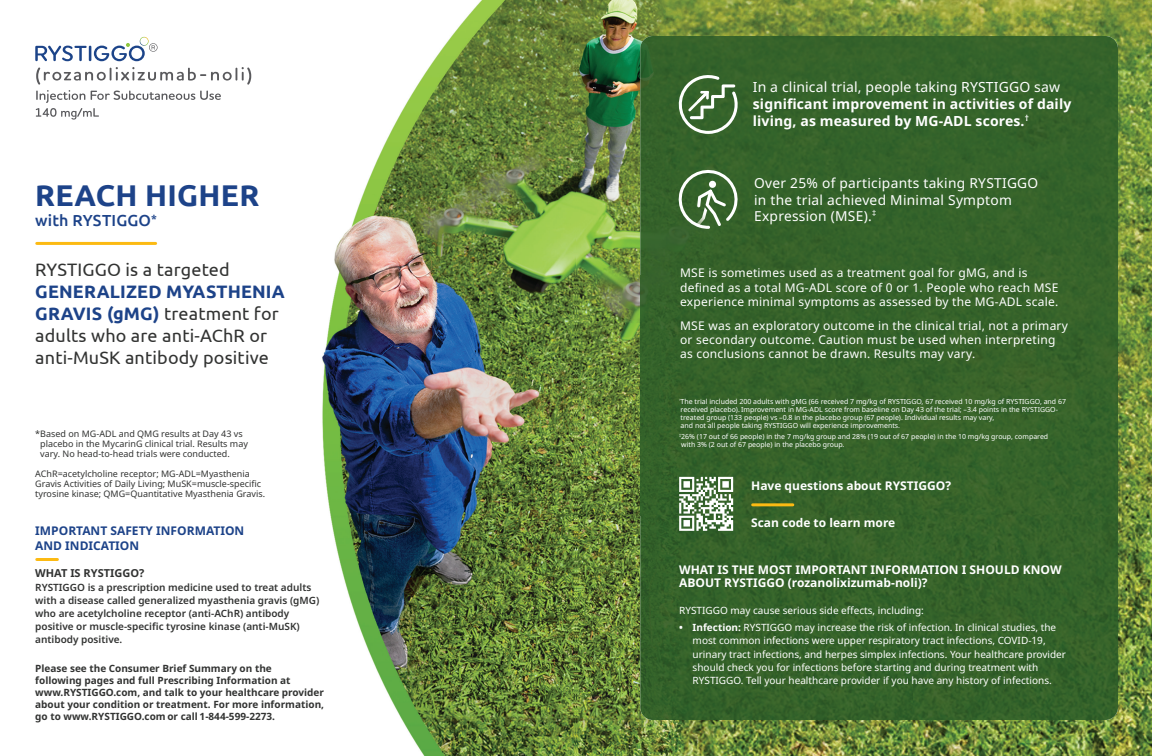
<style>
.page{position:relative;width:1152px;height:756px;background:#fff}
.page>*{position:absolute;margin:0;border:0;box-sizing:border-box;transform-origin:0 0}
.t1{font:700 30px "Ubuntu";letter-spacing:.01em;color:#1d4389}
.t2{font:18px/22px "Ubuntu";letter-spacing:.01em;color:#323332}
.t3{font:500 16px "Ubuntu";letter-spacing:.01em;color:#1d4389}
.t4{font:700 14px/17px "Noto Sans";letter-spacing:.01em;color:#fff}
.t5{font:14px "Noto Sans";letter-spacing:.01em;color:#fff}
.t6{font:13.8px/16.5px "Noto Sans";letter-spacing:.02em;color:#fff}
.t7{font:12px/14.4px "Noto Sans";letter-spacing:.02em;color:#fff}
.t8{font:700 12px/13.2px "Noto Sans";color:#fff}
.t9{font:700 12px/14.4px "Noto Sans";color:#1d4389}
.t10{font:700 11px "Noto Sans";color:#323332}
.t11{font:10px/13.2px "Noto Sans";color:#fff}
.t12{font:700 10px/12px "Noto Sans";color:#323332}
.t13{font:600 10px/13.2px "Noto Sans";color:#323332}
.t14{font:9px/10px "Noto Sans";color:#323332}
.t15{font:7px/8px "Noto Sans";color:#fff}
.t16{font:2.9px "Noto Sans";color:#fff}
.s1{font-weight:700;color:#1d4389}
.s2{font-weight:700}
</style>
<div class="page">
<img style="left:35px;top:0;width:1117px;height:756px">
<svg style="left:36px;top:67px;width:215px;height:53px"></svg>
<svg style="left:35px;top:37px;width:123px;height:24px"></svg>
<hr style="left:37px;top:558px;width:20px;height:3px;background:#fcba13">
<hr style="left:37px;top:242px;width:119px;height:3px;background:#fcba13">
<img style="left:640px;top:36px;width:478px;height:684px">
<svg style="left:679px;top:477px;width:54px;height:54px"></svg>
<hr style="left:753px;top:503px;width:40px;height:3px;background:#fcba13">
<svg style="left:679px;top:75px;width:59px;height:59px"></svg>
<svg style="left:679px;top:170px;width:59px;height:59px"></svg>
<h1 class="t1" style="left:37px;top:177px;width:226px">REACH HIGHER</h1>
<h3 class="t3" style="left:37px;top:210px;width:123px">with RYSTIGGO<sup>*</sup></h3>
<h2 class="t2" style="left:37px;top:258px;width:196px">RYSTIGGO is a targeted</h2>
<h2 class="t2" style="left:37px;top:280px;width:251px"><span class="s1">GENERALIZED MYASTHENIA<br>GRAVIS (gMG)</span> treatment for adults who are anti-AChR or anti-MuSK antibody positive</h2>
<h3 class="t3" style="left:35px;top:210px;width:123px">with RYSTIGGO<sup>*</sup></h3>
<p class="t14" style="left:40px;top:428px;width:209px;text-indent:-5px">* Based on MG-ADL and QMG results at Day 43 vs placebo in the MycarinG clinical trial. Results may vary. No head-to-head trials were conducted.</p>
<p class="t14" style="left:35px;top:468px;width:231px">AChR=acetylcholine receptor; MG-ADL=Myasthenia<br>Gravis Activities of Daily Living; MuSK=muscle-specifc tyrosine kinase; QMG=Quantitative Myasthenia Gravis.</p>
<p class="t14" style="left:42px;top:428px;width:209px;text-indent:-5px">* Based on MG-ADL and QMG results at Day 43 vs placebo in the MycarinG clinical trial. Results may vary. No head-to-head trials were conducted.</p>
<p class="t14" style="left:37px;top:468px;width:231px">AChR=acetylcholine receptor; MG-ADL=Myasthenia<br>Gravis Activities of Daily Living; MuSK=muscle-specific tyrosine kinase; QMG=Quantitative Myasthenia Gravis.</p>
<h3 class="t9" style="left:35px;top:524px;width:211px">IMPORTANT SAFETY INFORMATION<br>AND INDICATION</h3>
<h3 class="t10" style="left:35px;top:567px;width:111px">WHAT IS RYSTIGGO?</h3>
<p class="t13" style="left:35px;top:580px;width:286px">RYSTIGGO is a prescription medicine used to treat adults with a disease cal ed generalized myasthenia gravis (gMG) who are acetylcholine receptor (anti-AChR) antibody positive or muscle-specifc tyrosine kinase (anti-MuSK) antibody positive.</p>
<h3 class="t9" style="left:37px;top:524px;width:211px">IMPORTANT SAFETY INFORMATION<br>AND INDICATION</h3>
<h3 class="t10" style="left:37px;top:567px;width:111px">WHAT IS RYSTIGGO?</h3>
<p class="t13" style="left:37px;top:580px;width:286px">RYSTIGGO is a prescription medicine used to treat adults with a disease called generalized myasthenia gravis (gMG) who are acetylcholine receptor (anti-AChR) antibody positive or muscle-specific tyrosine kinase (anti-MuSK) antibody positive.</p>
<p class="t12" style="left:35px;top:663px;width:290px">Please see the Consumer Brief Summary on the<br>fol owing pages and ful Prescribing Information at www.RYSTIGGO.com, and talk to your healthcare provider about your condition or treatment. For more information, go to www.RYSTIGGO.com or cal 1-844-599-2273.</p>
<p class="t12" style="left:37px;top:663px;width:290px">Please see the Consumer Brief Summary on the<br>following pages and full Prescribing Information at www.RYSTIGGO.com, and talk to your healthcare provider about your condition or treatment. For more information, go to www.RYSTIGGO.com or call 1-844-599-2273.</p>
<h3 class="t5" style="left:751px;top:78px;width:309px">In a clinical trial, people taking RYSTIGGO saw</h3>
<h3 class="t4" style="left:751px;top:95px;width:320px">significant improvement in activities of daily living, as measured by MG-ADL scores.<sup>†</sup></h3>
<h3 class="t5" style="left:753px;top:78px;width:309px">In a clinical trial, people taking RYSTIGGO saw</h3>
<h3 class="t4" style="left:753px;top:95px;width:320px">significant improvement in activities of daily living, as measured by MG-ADL scores.<sup>†</sup></h3>
<h3 class="t6" style="left:752px;top:175px;width:286px">Over 25% of participants taking RYSTIGGO in the trial achieved Minimal Symptom<br>Expression (MSE).<sup>‡</sup></h3>
<h3 class="t6" style="left:754px;top:175px;width:286px">Over 25% of participants taking RYSTIGGO in the trial achieved Minimal Symptom<br>Expression (MSE).<sup>‡</sup></h3>
<h3 class="t7" style="left:678px;top:266px;width:380px">MSE is sometimes used as a treatment goal for gMG, and is defined as a total MG-ADL score of 0 or 1. People who reach MSE experience minimal symptoms as assessed by the MG-ADL scale.</h3>
<h3 class="t7" style="left:678px;top:318px;width:389px">MSE was an exploratory outcome in the clinical trial, not a primary or secondary outcome. Caution must be used when interpreting as conclusions cannot be drawn. Results may vary.</h3>
<h3 class="t7" style="left:680px;top:266px;width:380px">MSE is sometimes used as a treatment goal for gMG, and is defined as a total MG-ADL score of 0 or 1. People who reach MSE experience minimal symptoms as assessed by the MG-ADL scale.</h3>
<h3 class="t7" style="left:680px;top:318px;width:389px">MSE was an exploratory outcome in the clinical trial, not a primary or secondary outcome. Caution must be used when interpreting as conclusions cannot be drawn. Results may vary.</h3>
<p class="t16" style="left:677px;top:398px;width:5px">††</p>
<p class="t15" style="left:679px;top:397px;width:387px">The trial included 200 adults with gMG (66 received 7 mg/kg of RYSTIGGO, 67 received 10 mg/kg of RYSTIGGO, and 67 received placebo). Improvement in MG-ADL score from baseline on Day 43 of the trial; –3.4 points in the RYSTIGGO&shy;treated group (133 people) vs –0.8 in the placebo group (67 people). Individual results may vary,<br>and not al people taking RYSTIGGO wil experience improvements.</p>
<p class="t15" style="left:677px;top:433px;width:371px"><sup>‡</sup> 26% (17 out of 66 people) in the 7 mg/kg group and 28% (19 out of 67 people) in the 10 mg/kg group, compared with 3% (2 out of 67 people) in the placebo group.</p>
<p class="t15" style="left:681px;top:397px;width:387px">The trial included 200 adults with gMG (66 received 7 mg/kg of RYSTIGGO, 67 received 10 mg/kg of RYSTIGGO, and 67 received placebo). Improvement in MG-ADL score from baseline on Day 43 of the trial; –3.4 points in the RYSTIGGO&shy;treated group (133 people) vs –0.8 in the placebo group (67 people). Individual results may vary,<br>and not all people taking RYSTIGGO will experience improvements.</p>
<p class="t15" style="left:679px;top:433px;width:371px"><sup>‡</sup> 26% (17 out of 66 people) in the 7 mg/kg group and 28% (19 out of 67 people) in the 10 mg/kg group, compared with 3% (2 out of 67 people) in the placebo group.</p>
<h3 class="t8" style="left:749px;top:479px;width:202px">Have questions about RYSTIGGO?</h3>
<h3 class="t8" style="left:749px;top:517px;width:146px">Scan code to learn more</h3>
<h3 class="t8" style="left:751px;top:479px;width:202px">Have questions about RYSTIGGO?</h3>
<h3 class="t8" style="left:751px;top:517px;width:146px">Scan code to learn more</h3>
<h3 class="t8" style="left:677px;top:563px;width:384px">WHAT IS THE MOST IMPORTANT INFORMATION I SHOULD KNOW<br>ABOUT RYSTIGGO (rozanolixizumab-noli)?</h3>
<h3 class="t11" style="left:677px;top:603px;width:246px">RYSTIGGO may cause serious side effects, including:</h3>
<p class="t11" style="left:691px;top:621px;width:375px;text-indent:-14px"><span class="s2">• Infection:</span> RYSTIGGO may increase the risk of infection. In clinical studies, the most common infections were upper respiratory tract infections, COVID-19, urinary tract infections, and herpes simplex infections. Your healthcare provider should check you for infections before starting and during treatment with RYSTIGGO. Tel your healthcare provider if you have any history of infections.</p>
<h3 class="t8" style="left:679px;top:563px;width:384px">WHAT IS THE MOST IMPORTANT INFORMATION I SHOULD KNOW<br>ABOUT RYSTIGGO (rozanolixizumab-noli)?</h3>
<h3 class="t11" style="left:679px;top:603px;width:246px">RYSTIGGO may cause serious side effects, including:</h3>
<p class="t11" style="left:693px;top:621px;width:375px;text-indent:-14px"><span class="s2">• Infection:</span> RYSTIGGO may increase the risk of infection. In clinical studies, the most common infections were upper respiratory tract infections, COVID-19, urinary tract infections, and herpes simplex infections. Your healthcare provider should check you for infections before starting and during treatment with RYSTIGGO. Tell your healthcare provider if you have any history of infections.</p>
</div>
